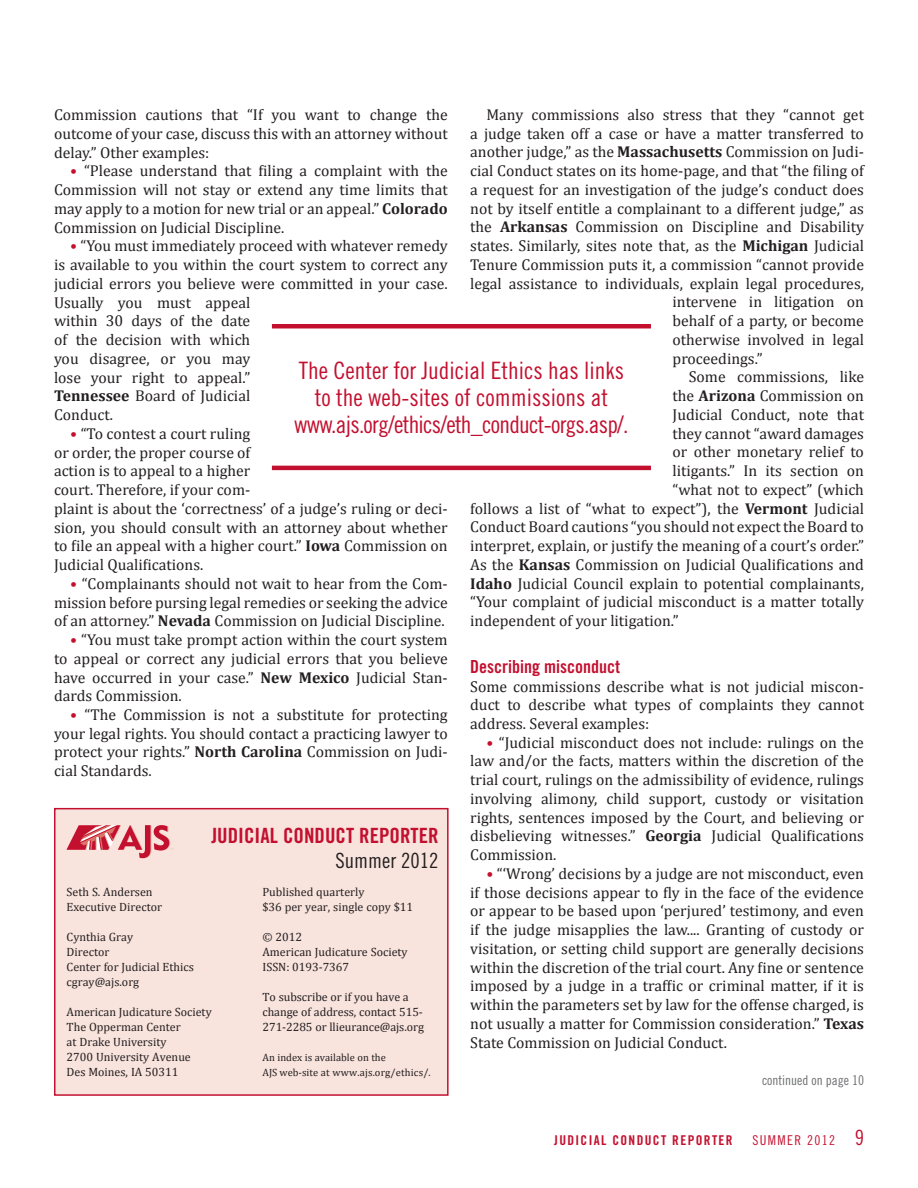
<style>
.page{position:relative;width:918px;height:1188px;background:#fff}
.page>*{position:absolute;margin:0;border:0;box-sizing:border-box;transform-origin:0 0}
.t1{font:24px/27px "Trade Gothic Cond Eighteen";color:#c3102f;text-align:center}
.t2{font:21px "Trade Gothic Bold Cond Twenty";color:#c3102f}
.t3{font:21px "Trade Gothic Cond Eighteen";color:#231f20}
.t4{font:18px "Trade Gothic Bold Cond Twenty";color:#c3102f}
.t5{font:15.75px/18.8px "Cambria";color:#231f20;text-align:justify}
.t6{font:13.5px "Trade Gothic Bold Cond Twenty";letter-spacing:.1em;color:#c3102f}
.t7{font:13.5px "Trade Gothic Cond Eighteen";color:#6c6d70}
.t8{font:13.5px "Trade Gothic Cond Eighteen";letter-spacing:.1em;color:#c3102f}
.t9{font:12px/15px "Cambria";color:#231f20}
.t10{font:10.5px/15px "Cambria";color:#231f20}
.s1{font-weight:700}
.s2{color:#c3102f}
.s3{font-size:21px}
</style>
<div class="page">
<div style="left:55px;top:809px;width:393px;height:286px;background:#f8e3dd"></div>
<div style="left:54px;top:808px;width:395px;height:288px;border:2px solid #c3102f"></div>
<svg style="left:66px;top:825px;width:107px;height:33px"></svg>
<hr style="left:272px;top:324px;width:379px;height:4px;background:#c3102f">
<hr style="left:272px;top:466px;width:379px;height:4px;background:#c3102f">
<p class="t5" style="left:486px;top:105px;width:379px">Many commissions also stress that they “cannot get</p>
<p class="t5" style="left:470px;top:124px;width:395px">a judge taken off a case or have a matter transferred to</p>
<p class="t5" style="left:470px;top:143px;width:395px">another judge,” as the <span class="s1">Massachusetts</span> Commission on Judi-</p>
<p class="t5" style="left:470px;top:161px;width:395px">cial Conduct states on its home-page, and that “the filing of</p>
<p class="t5" style="left:470px;top:180px;width:395px">a request for an investigation of the judge’s conduct does</p>
<p class="t5" style="left:470px;top:199px;width:395px">not by itself entitle a complainant to a different judge,” as</p>
<p class="t5" style="left:470px;top:218px;width:395px">the <span class="s1">Arkansas</span> Commission on Discipline and Disability</p>
<p class="t5" style="left:470px;top:236px;width:395px">states. Similarly, sites note that, as the <span class="s1">Michigan</span> Judicial</p>
<p class="t5" style="left:470px;top:255px;width:395px">Tenure Commission puts it, a commission “cannot provide</p>
<p class="t5" style="left:470px;top:274px;width:395px">legal assistance to individuals, explain legal procedures,</p>
<p class="t5" style="left:673px;top:293px;width:193px">intervene in litigation on</p>
<p class="t5" style="left:673px;top:311px;width:193px">behalf of a party, or become</p>
<p class="t5" style="left:673px;top:330px;width:193px">otherwise involved in legal</p>
<p class="t5" style="left:673px;top:349px;width:92px">proceedings.”</p>
<p class="t5" style="left:689px;top:368px;width:177px">Some commissions, like</p>
<p class="t5" style="left:673px;top:386px;width:193px">the <span class="s1">Arizona</span> Commission on</p>
<p class="t5" style="left:673px;top:405px;width:193px">Judicial Conduct, note that</p>
<p class="t5" style="left:673px;top:424px;width:193px">they cannot “award damages</p>
<p class="t5" style="left:673px;top:443px;width:193px">or other monetary relief to</p>
<p class="t5" style="left:673px;top:461px;width:193px">litigants.” In its section on</p>
<p class="t5" style="left:673px;top:480px;width:193px">“what not to expect” (which</p>
<p class="t5" style="left:470px;top:499px;width:395px">follows a list of “what to expect”), the <span class="s1">Vermont</span> Judicial</p>
<p class="t5" style="left:470px;top:518px;width:395px">Conduct Board cautions “you should not expect the Board to</p>
<p class="t5" style="left:470px;top:536px;width:395px">interpret, explain, or justify the meaning of a court’s order.”</p>
<p class="t5" style="left:470px;top:555px;width:395px">As the <span class="s1">Kansas</span> Commission on Judicial Qualifications and</p>
<p class="t5" style="left:470px;top:574px;width:395px"><span class="s1">Idaho</span> Judicial Council explain to potential complainants,</p>
<p class="t5" style="left:470px;top:592px;width:395px">“Your complaint of judicial misconduct is a matter totally</p>
<p class="t5" style="left:470px;top:611px;width:210px">independent of your litigation.”</p>
<p class="t4" style="left:470px;top:655px;width:151px">Describing misconduct</p>
<p class="t5" style="left:470px;top:677px;width:395px">Some commissions describe what is not judicial miscon&shy;duct to describe what types of complaints they cannot address. Several examples:</p>
<p class="t5" style="left:470px;top:733px;width:395px;text-indent:16px"><span class="s2">•</span> “Judicial misconduct does not include: rulings on the law and/or the facts, matters within the discretion of the trial court, rulings on the admissibility of evidence, rulings involving alimony, child support, custody or visitation rights, sentences imposed by the Court, and believing or disbelieving witnesses.” <span class="s1">Georgia</span> Judicial Qualifications Commission.</p>
<p class="t5" style="left:470px;top:864px;width:395px;text-indent:16px"><span class="s2">•</span> “‘Wrong’ decisions by a judge are not misconduct, even if those decisions appear to fly in the face of the evidence or appear to be based upon ‘perjured’ testimony, and even if the judge misapplies the law.... Granting of custody or visitation, or setting child support are generally decisions within the discretion of the trial court. Any fine or sentence imposed by a judge in a traffic or criminal matter, if it is within the parameters set by law for the offense charged, is not usually a matter for Commission consideration.” <span class="s1">Texas </span>State Commission on Judicial Conduct.</p>
<p class="t7" style="left:762px;top:1072px;width:103px">continued on page 10</p>
<p class="t5" style="left:54px;top:105px;width:395px">Commission cautions that “If you want to change the outcome of your case, discuss this with an attorney without delay.” Other examples:</p>
<p class="t5" style="left:54px;top:162px;width:395px;text-indent:16px"><span class="s2">•</span> “Please understand that filing a complaint with the Commission will not stay or extend any time limits that may apply to a motion for new trial or an appeal.” <span class="s1">Colorado </span>Commission on Judicial Discipline.</p>
<p class="t5" style="left:54px;top:237px;width:395px;text-align:left;text-indent:16px"><span class="s2">•</span> “You must immediately proceed with whatever remedy is available to you within the court system to correct any judicial errors you believe were committed in your case.<br>Usually you must appeal<br>within 30 days of the date<br>of the decision with which<br>you disagree, or you may<br>lose your right to appeal.”<br><span class="s1">Tennessee</span> Board of Judicial<br>Conduct.</p>
<p class="t5" style="left:54px;top:424px;width:395px;text-align:left;text-indent:16px"><span class="s2">•</span> “To contest a court ruling<br>or order, the proper course of<br>action is to appeal to a higher<br>court. Therefore, if your com-<br>plaint is about the ‘correctness’ of a judge’s ruling or deci&shy;sion, you should consult with an attorney about whether to file an appeal with a higher court.” <span class="s1">Iowa</span> Commission on Judicial Qualifications.</p>
<p class="t5" style="left:54px;top:574px;width:395px;text-indent:16px"><span class="s2">•</span> “Complainants should not wait to hear from the Com&shy;mission before pursing legal remedies or seeking the advice of an attorney.” <span class="s1">Nevada</span> Commission on Judicial Discipline.</p>
<p class="t5" style="left:54px;top:630px;width:395px;text-indent:16px"><span class="s2">•</span> “You must take prompt action within the court system to appeal or correct any judicial errors that you believe have occurred in your case.” <span class="s1">New Mexico</span> Judicial Stan&shy;dards Commission.</p>
<p class="t5" style="left:54px;top:705px;width:395px;text-indent:16px"><span class="s2">•</span> “The Commission is not a substitute for protecting your legal rights. You should contact a practicing lawyer to protect your rights.” <span class="s1">North Carolina</span> Commission on Judi&shy;cial Standards.</p>
<h1 class="t1" style="left:294px;top:357px;width:336px">The Center for Judicial Ethics has links to the web-sites of commissions at www.ajs.org/ethics/eth_conduct-orgs.asp/.</h1>
<h2 class="t2" style="left:211px;top:822px;width:229px">JUDICIAL CONDUCT REPORTER</h2>
<h2 class="t3" style="left:336px;top:848px;width:105px">Summer 2012</h2>
<p class="t9" style="left:67px;top:884px;width:97px">Seth S. Andersen<br>Executive Director</p>
<p class="t9" style="left:67px;top:929px;width:129px">Cynthia Gray<br>Director<br>Center for Judicial Ethics cgray@ajs.org</p>
<p class="t9" style="left:67px;top:1004px;width:147px">American Judicature Society<br>The Opperman Center<br>at Drake University<br>2700 University Avenue<br>Des Moines, IA 50311</p>
<p class="t9" style="left:263px;top:884px;width:152px">Published quarterly<br>$36 per year, single copy $11</p>
<p class="t9" style="left:263px;top:929px;width:147px">© 2012<br>American Judicature Society<br>ISSN: 0193-7367</p>
<p class="t9" style="left:263px;top:989px;width:163px">To subscribe or if you have a change of address, contact 515-<br>271-2285 or llieurance@ajs.org</p>
<p class="t10" style="left:263px;top:1050px;width:170px">An index is available on the<br>AJS web-site at www.ajs.org/ethics/.</p>
<p class="t6" style="left:554px;top:1131px;width:180px">JUDICIAL CONDUCT REPORTER</p>
<p class="t8" style="left:752px;top:1132px;width:113px">SUMMER 2012 <span class="s3">9</span></p>
</div>
